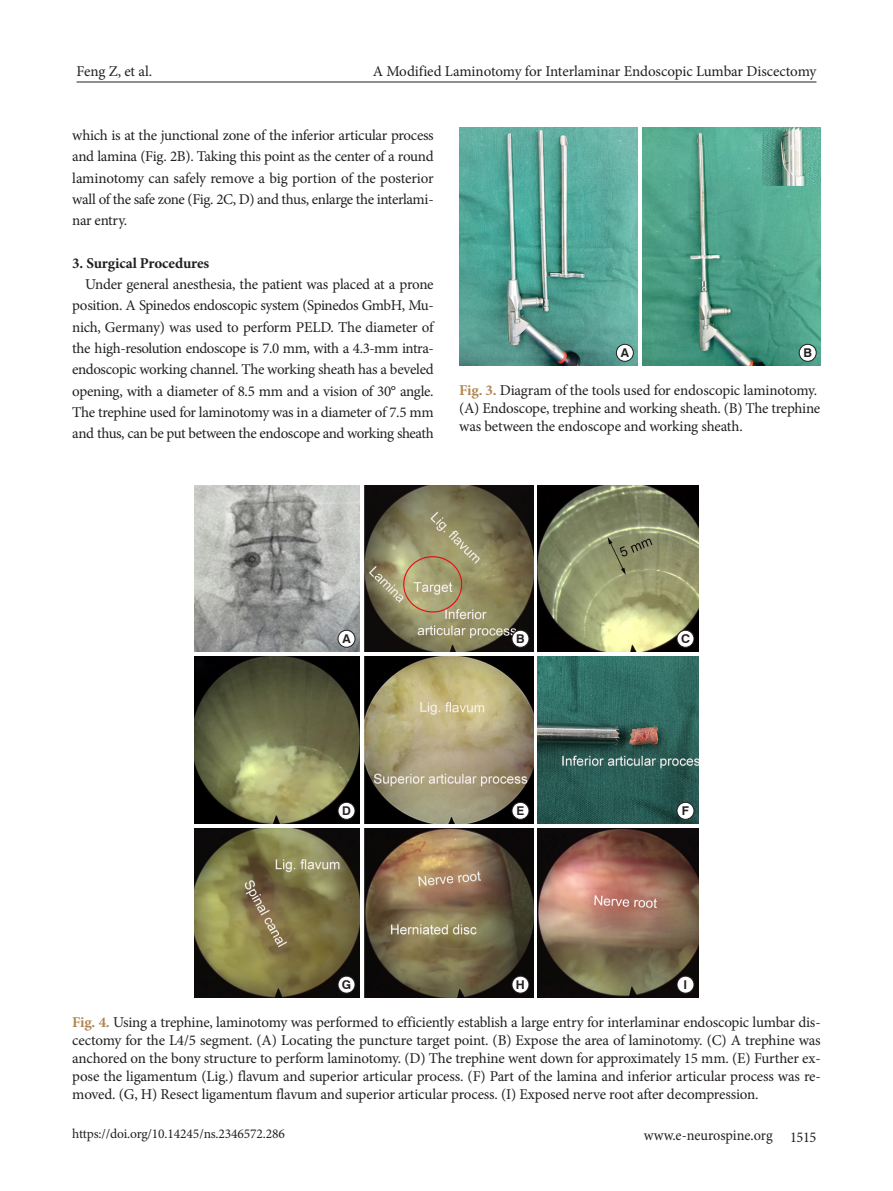
<style>
.page{position:relative;width:893px;height:1191px;background:#fff}
.page>*{position:absolute;margin:0;border:0;box-sizing:border-box;transform-origin:0 0}
.표그림캡션{font:15px/18px "Minion Pro";letter-spacing:-.01em;color:#231f20}
.본문{font:15px/21.3px "Minion Pro";letter-spacing:-.03em;color:#231f20;text-align:justify}
.표그림캡션-2{font:15px "Minion Pro";letter-spacing:-.01em;color:#231f20;scale:.95 1}
.중제목{font:700 15px "Minion Pro";letter-spacing:-.01em;color:#231f20}
.doi_번호{font:13.5px "Minion Pro";letter-spacing:-.01em;color:#231f20}
.t1{font:700 12.15px "Swiss 721 BT";color:#231f20}
.s1{font-weight:700;color:#b28450}
</style>
<div class="page">
<hr style="left:77px;top:82px;width:739px;height:1px;background:#231f20">
<img style="left:642px;top:128px;width:179px;height:238px">
<img style="left:459px;top:128px;width:179px;height:238px">
<div style="left:616px;top:344px;width:17px;height:17px;background:#fff;border-radius:50%"></div>
<div style="left:616px;top:344px;width:18px;height:17px;border:1px solid #231f20;border-radius:50%"></div>
<div style="left:799px;top:344px;width:17px;height:17px;background:#fff;border-radius:50%"></div>
<div style="left:799px;top:344px;width:17px;height:17px;border:1px solid #231f20;border-radius:50%"></div>
<img style="left:538px;top:828px;width:160px;height:169px">
<img style="left:364px;top:828px;width:169px;height:169px">
<img style="left:194px;top:828px;width:165px;height:169px">
<img style="left:538px;top:656px;width:160px;height:168px">
<img style="left:364px;top:656px;width:169px;height:168px">
<img style="left:194px;top:656px;width:165px;height:168px">
<img style="left:538px;top:486px;width:160px;height:166px">
<img style="left:364px;top:486px;width:169px;height:166px">
<img style="left:194px;top:486px;width:165px;height:166px">
<div style="left:338px;top:630px;width:17px;height:17px;background:#fff;border-radius:50%"></div>
<div style="left:338px;top:630px;width:17px;height:17px;border:1px solid #231f20;border-radius:50%"></div>
<div style="left:338px;top:802px;width:17px;height:17px;background:#fff;border-radius:50%"></div>
<div style="left:338px;top:802px;width:17px;height:17px;border:1px solid #231f20;border-radius:50%"></div>
<div style="left:338px;top:976px;width:17px;height:17px;background:#fff;border-radius:50%"></div>
<div style="left:338px;top:976px;width:17px;height:17px;border:1px solid #231f20;border-radius:50%"></div>
<div style="left:512px;top:630px;width:17px;height:17px;background:#fff;border-radius:50%"></div>
<div style="left:512px;top:630px;width:17px;height:17px;border:1px solid #231f20;border-radius:50%"></div>
<div style="left:512px;top:802px;width:17px;height:17px;background:#fff;border-radius:50%"></div>
<div style="left:512px;top:802px;width:17px;height:17px;border:1px solid #231f20;border-radius:50%"></div>
<div style="left:512px;top:976px;width:17px;height:17px;background:#fff;border-radius:50%"></div>
<div style="left:512px;top:976px;width:17px;height:17px;border:1px solid #231f20;border-radius:50%"></div>
<div style="left:677px;top:630px;width:17px;height:17px;background:#fff;border-radius:50%"></div>
<div style="left:677px;top:630px;width:17px;height:17px;border:1px solid #231f20;border-radius:50%"></div>
<div style="left:677px;top:802px;width:17px;height:17px;background:#fff;border-radius:50%"></div>
<div style="left:677px;top:802px;width:17px;height:17px;border:1px solid #231f20;border-radius:50%"></div>
<div style="left:677px;top:976px;width:17px;height:17px;background:#fff;border-radius:50%"></div>
<div style="left:677px;top:976px;width:17px;height:17px;border:1px solid #231f20;border-radius:50%"></div>
<p class="표그림캡션" style="left:77px;top:62px;width:77px">Feng Z, et al.</p>
<p class="표그림캡션" style="left:373px;top:62px;width:445px">A Modified Laminotomy for Interlaminar Endoscopic Lumbar Discectomy</p>
<p class="본문" style="left:72px;top:125px;width:363px">which is at the junctional zone of the inferior articular process and lamina (Fig. 2B). Taking this point as the center of a round laminotomy can safely remove a big portion of the posterior wall of the safe zone (Fig. 2C, D) and thus, enlarge the interlami&shy;nar entry.</p>
<p class="중제목" style="left:72px;top:252px;width:138px">3. Surgical Procedures</p>
<p class="본문" style="left:72px;top:274px;width:363px;text-indent:13px">Under general anesthesia, the patient was placed at a prone position. A Spinedos endoscopic system (Spinedos GmbH, Mu&shy;nich, Germany) was used to perform PELD. The diameter of the high-resolution endoscope is 7.0 mm, with a 4.3-mm intra&shy;endoscopic working channel. The working sheath has a beveled opening, with a diameter of 8.5 mm and a vision of 30° angle.<br>The trephine used for laminotomy was in a diameter of 7.5 mm and thus, can be put between the endoscope and working sheath</p>
<p class="t1" style="left:621px;top:345px;width:10px">A</p>
<p class="t1" style="left:803px;top:345px;width:10px">B</p>
<p class="표그림캡션" style="left:459px;top:381px;width:363px"><span class="s1">Fig. 3.</span> Diagram of the tools used for endoscopic laminotomy. (A) Endoscope, trephine and working sheath. (B) The trephine was between the endoscope and working sheath.</p>
<p class="t1" style="left:342px;top:631px;width:10px">A</p>
<p class="t1" style="left:516px;top:631px;width:10px">B</p>
<p class="t1" style="left:681px;top:631px;width:10px">C</p>
<p class="t1" style="left:342px;top:803px;width:10px">D</p>
<p class="t1" style="left:516px;top:803px;width:9px">E</p>
<p class="t1" style="left:682px;top:803px;width:9px">F</p>
<p class="t1" style="left:342px;top:977px;width:11px">G</p>
<p class="t1" style="left:516px;top:977px;width:10px">H</p>
<p class="t1" style="left:684px;top:977px;width:5px">I</p>
<p class="표그림캡션" style="left:72px;top:1013px;width:750px;text-align:justify"><span class="s1">Fig. 4.</span> Using a trephine, laminotomy was performed to efficiently establish a large entry for interlaminar endoscopic lumbar dis&shy;cectomy for the L4/5 segment. (A) Locating the puncture target point. (B) Expose the area of laminotomy. (C) A trephine was anchored on the bony structure to perform laminotomy. (D) The trephine went down for approximately 15 mm. (E) Further ex&shy;pose the ligamentum (Lig.) flavum and superior articular process. (F) Part of the lamina and inferior articular process was re&shy;moved. (G, H) Resect ligamentum flavum and superior articular process. (I) Exposed nerve root after decompression.</p>
<p class="doi_번호" style="left:72px;top:1124px;width:214px">https://doi.org/10.14245/ns.2346572.286</p>
<p class="표그림캡션-2" style="left:644px;top:1125px;width:183px">www.e-neurospine.org 1515</p>
</div>
